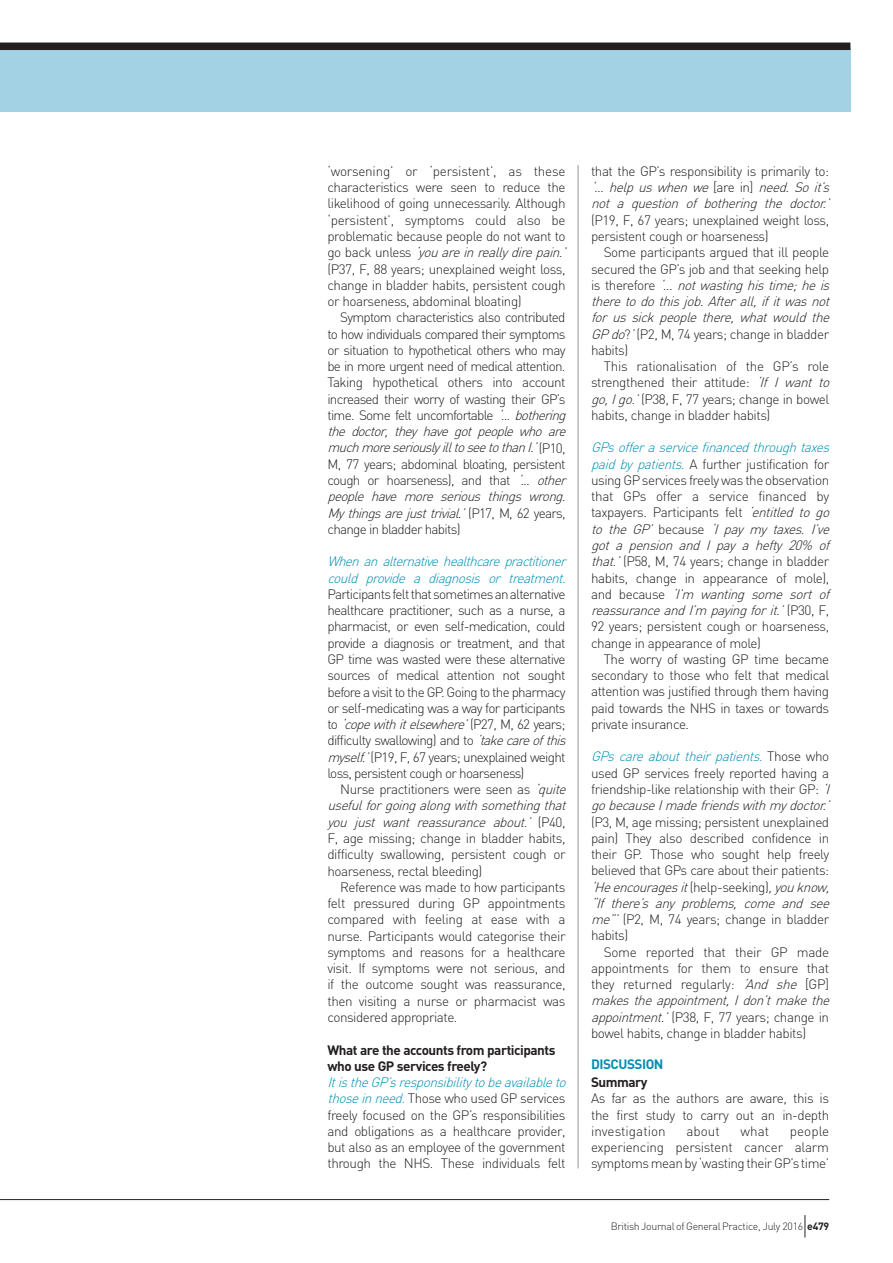
<style>
.page{position:relative;width:893px;height:1263px;background:#fff}
.page>*{position:absolute;margin:0;border:0;box-sizing:border-box;transform-origin:0 0}
.t1{font:300 13.5px/16.2px "DIN";letter-spacing:-.035em;color:#231f20}
.t2{font:300 13.5px/16.2px "DIN";letter-spacing:-.055em;color:#231f20}
.t3{font:italic 300 13.5px/16.2px "DIN";color:#231f20}
.t4{font:italic 300 13.5px/16.2px "DIN";color:#008fb3}
.t5{font:700 13.5px/16.2px "DIN";letter-spacing:-.035em;color:#231f20}
.t6{font:700 13.5px "DIN";letter-spacing:-.035em;color:#008fb3}
.t7{font:300 10.5px "DIN";letter-spacing:-.03em;color:#231f20}
.s1{font-style:italic}
.s2{font-style:italic;color:#008fb3}
.s3{font-style:normal}
.s4{font-weight:700}
</style>
<div class="page">
<div style="left:0;top:48px;width:850px;height:64px;background:#a2d2e3"></div>
<div style="left:0;top:43px;width:850px;height:7px;background:#231f20"></div>
<hr style="left:578px;top:165px;width:1px;height:1003px;background:#939598">
<hr style="left:0;top:1199px;width:829px;height:1px;background:#231f20">
<svg style="left:805px;top:1215px;width:1px;height:22px"></svg>
<p class="t1" style="left:327px;top:163px;width:244px">‘worsening’ or ‘persistent’, as these characteristics were seen to reduce the likelihood of going unnecessarily. Although ‘persistent’, symptoms could also be problematic because people do not want to g o b a c k u n l e s s <span class="s1">‘youareinreallydirepain.’ </span>(P37, F, 88 years; unexplained weight loss, change in bladder habits, persistent cough or hoarseness, abdominal bloating)</p>
<p class="t2" style="left:327px;top:309px;width:244px;text-indent:13px">Symptom characteristics also contributed to how individuals compared their symptoms or situation to hypothetical others who may be in more urgent need of medical attention.<br>Taking hypothetical others into account increased their worry of wasting their GP’s time. Some felt uncomfortable <span class="s1">‘...bothering the doctor, they have got people who are muchmoreseriouslyilltoseetothanI.’</span>( P 1 0 , M, 77 years; abdominal bloating, persistent cough or hoarseness), and that <span class="s1">‘... other people have more serious things wrong.<br>Mythingsarejusttrivial.’</span>( P 1 7 , M , 6 2 y e a rs , change in bladder habits)</p>
<p class="t4" style="left:327px;top:553px;width:244px">Whenanalternativehealthcarepractitioner could provide a diagnosis or treatment.</p>
<p class="t2" style="left:327px;top:586px;width:244px">Participants felt that sometimes an alternative healthcare practitioner, such as a nurse, a pharmacist, or even self-medication, could provide a diagnosis or treatment, and that GP time was wasted were these alternative sources of medical attention not sought before a visit to the GP. Going to the pharmacy or self-medicating was a way for participants t o <span class="s1">‘copewithitelsewhere’</span>( P 2 7 , M , 6 2 y e a rs ; difficulty swallowing) and to <span class="s1">‘takecareofthis myself.’</span>(P19, F, 67 years; unexplained weight loss, persistent cough or hoarseness)</p>
<p class="t1" style="left:327px;top:781px;width:244px;text-indent:13px">Nurse practitioners were seen as <span class="s1">‘quite usefulforgoingalongwithsomethingthat you just want reassurance about.’</span> ( P 4 0 , F, age missing; change in bladder habits, difficulty swallowing, persistent cough or hoarseness, rectal bleeding)</p>
<p class="t1" style="left:327px;top:879px;width:240px;text-align:justify;text-indent:13px">Reference was made to how participants felt pressured during GP appointments compared with feeling at ease with a nurse. Participants would categorise their symptoms and reasons for a healthcare visit. If symptoms were not serious, and if the outcome sought was reassurance, then visiting a nurse or pharmacist was considered appropriate.</p>
<p class="t5" style="left:327px;top:1041px;width:230px">What are the accounts from participants who use GP services freely?</p>
<p class="t1" style="left:327px;top:1074px;width:244px"><span class="s2">ItistheGP’sresponsibilitytobeavailableto thoseinneed.</span>Those who used GP services freely focused on the GP’s responsibilities and obligations as a healthcare provider, but also as an employee of the government through the NHS. These individuals felt</p>
<p class="t3" style="left:591px;top:163px;width:244px"><span class="s3">that the GP’s responsibility is primarily to: </span>‘...helpuswhenwe<span class="s3">[ a re i n ]</span> need.Soit’s not a question of bothering the doctor.’</p>
<p class="t1" style="left:591px;top:212px;width:240px">(P19, F, 67 years; unexplained weight loss, persistent cough or hoarseness)</p>
<p class="t1" style="left:591px;top:244px;width:244px;text-indent:13px">Some participants argued that ill people secured the GP’s job and that seeking help i s t h e re f o re <span class="s1">‘...notwastinghistime;heis theretodothisjob.Afterall,ifitwasnot for us sick people there, what would the GPdo</span>?<span class="s1">’</span>(P2, M, 74 years; change in bladder habits)</p>
<p class="t1" style="left:591px;top:358px;width:244px;text-indent:13px">This rationalisation of the GP’s role strengthened their attitude: <span class="s1">‘If I want to go,Igo.’</span>(P38, F, 77 years; change in bowel habits, change in bladder habits)</p>
<p class="t1" style="left:591px;top:439px;width:244px"><span class="s2">GPsofferaservicefinancedthroughtaxes paidbypatients.</span>A further justification for using GP services freely was the observation that GPs offer a service financed by taxpayers. Participants felt <span class="s1">‘entitled to go to the GP’</span> b e c a u s e <span class="s1">‘I pay my taxes. I’ve got a pension and I pay a hefty 20% of that.’</span>(P58, M, 74 years; change in bladder habits, change in appearance of mole), a n d b e c a u s e <span class="s1">‘I’m wanting some sort of reassuranceandI’m payingforit.’</span>( P 3 0 , F , 92 years; persistent cough or hoarseness, change in appearance of mole)</p>
<p class="t1" style="left:591px;top:651px;width:240px;text-align:justify;text-indent:13px">The worry of wasting GP time became secondary to those who felt that medical attention was justified through them having paid towards the NHS in taxes or towards private insurance.</p>
<p class="t1" style="left:591px;top:748px;width:244px"><span class="s2">GPscareabouttheirpatients.</span>T h o s e w h o used GP services freely reported having a friendship-like relationship with their GP: <span class="s1">‘I gobecauseImadefriendswithmydoctor.’</span></p>
<p class="t1" style="left:591px;top:813px;width:244px">(P3, M, age missing; persistent unexplained pain) They also described confidence in their GP. Those who sought help freely believed that GPs care about their patients: <span class="s1">‘Heencouragesit</span>( h e l p - s e e k i n g ) <span class="s1">,youknow, “If there’s any problems, come and see me”’</span>(P2, M, 74 years; change in bladder habits)</p>
<p class="t1" style="left:591px;top:943px;width:244px;text-indent:13px">Some reported that their GP made appointments for them to ensure that they returned regularly: <span class="s1">‘And she</span> [GP] <span class="s1">makestheappointment,Idon’tmakethe appointment.’</span>(P38, F, 77 years; change in bowel habits, change in bladder habits)</p>
<p class="t6" style="left:591px;top:1056px;width:74px">DISCUSSION</p>
<p class="t5" style="left:591px;top:1073px;width:58px">Summary</p>
<p class="t1" style="left:591px;top:1090px;width:240px;text-align:justify">As far as the authors are aware, this is the first study to carry out an in-depth investigation</p>
<p class="t1" style="left:591px;top:1123px;width:240px;text-align:justify;text-indent:199px">people experiencing persistent cancer alarm symptoms mean by ‘wasting their GP’s time’</p>
<p class="t1" style="left:686px;top:1123px;width:35px">about</p>
<p class="t1" style="left:741px;top:1123px;width:30px">what</p>
<p class="t7" style="left:611px;top:1219px;width:220px">British Journal of General Practice, July 2016 <span class="s4">e479</span></p>
</div>
